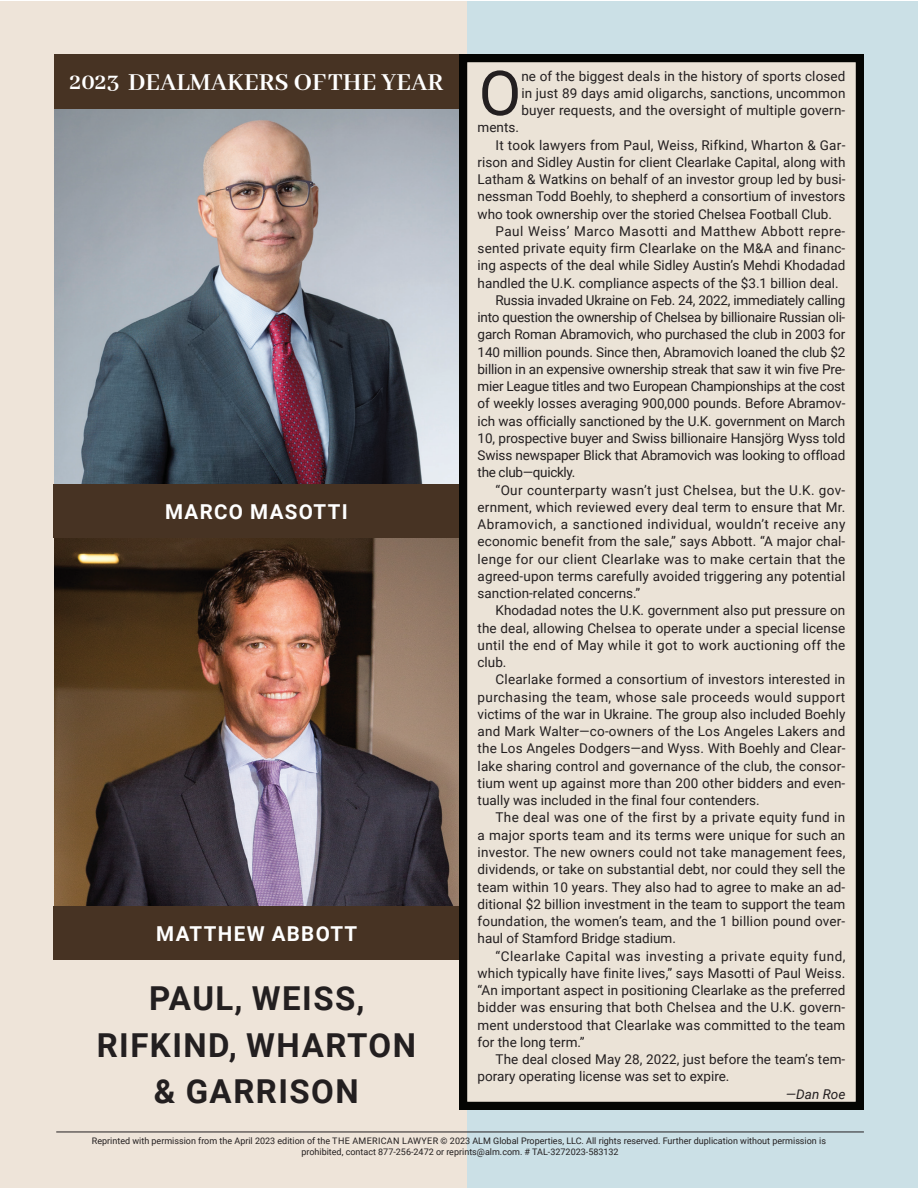
<style>
.page{position:relative;width:918px;height:1188px;background:#fff}
.page>*{position:absolute;margin:0;border:0;box-sizing:border-box;transform-origin:0 0}
.t1{font:62.1px "Roboto";color:#231f20}
.t2{font:700 33px/46.5px "Roboto";letter-spacing:.045em;color:#231f20;text-align:center}
.t3{font:700 26.55px "Abhaya Libre";color:#fff}
.t4{font:700 20.55px "Roboto";letter-spacing:.065em;color:#fff}
.t5{font:13.5px/17.2px "Roboto";letter-spacing:.005em;color:#231f20;text-align:justify}
.t6{font:13.5px "Roboto";letter-spacing:.025em;color:#231f20}
.t7{font:13.5px "Roboto";letter-spacing:-.02em;color:#231f20}
.t8{font:13.5px "Roboto";letter-spacing:.035em;color:#231f20}
.t9{font:13.5px "Roboto";letter-spacing:-.015em;color:#231f20}
.t10{font:13.5px "Roboto";letter-spacing:.03em;color:#231f20}
.t11{font:13.5px "Roboto";letter-spacing:-.025em;color:#231f20}
.t12{font:italic 13.5px "Roboto";color:#231f20}
.t13{font:9px/10.5px "Roboto";color:#231f20;text-align:center}
.s1{font-size:24.9px}
</style>
<div class="page">
<div style="left:466px;top:1px;width:452px;height:1186px;background:#cbe0e6"></div>
<div style="left:0;top:1px;width:466px;height:1186px;background:#eee4d9"></div>
<hr style="left:56px;top:1132px;width:808px;height:1px;background:#231f20">
<div style="left:54px;top:54px;width:405px;height:56px;background:#473323"></div>
<img style="left:54px;top:110px;width:405px;height:374px">
<img style="left:54px;top:538px;width:405px;height:368px">
<div style="left:54px;top:906px;width:405px;height:54px;background:#473323"></div>
<div style="left:54px;top:484px;width:405px;height:54px;background:#473323"></div>
<div style="left:459px;top:54px;width:405px;height:1056px;background:#ebe3d7;border:8px solid #040503"></div>
<h3 class="t3" style="left:70px;top:68px;width:375px"><span class="s1">2023</span> DEALMAKERS OF THE YEAR</h3>
<h3 class="t4" style="left:165px;top:497px;width:184px">MARCO MASOTTI</h3>
<h3 class="t4" style="left:156px;top:919px;width:203px">MATTHEW ABBOTT</h3>
<h2 class="t2" style="left:97px;top:974px;width:321px">PAUL, WEISS,<br>RIFKIND, WHARTON &amp; GARRISON</h2>
<h1 class="t1" style="left:479px;top:50px;width:44px">O</h1>
<p class="t5" style="left:521px;top:67px;width:326px">ne of the biggest deals in the history of sports closed in just 89 days amid oligarchs, sanctions, uncommon buyer requests, and the oversight of multiple govern-</p>
<p class="t5" style="left:478px;top:118px;width:43px">ments.</p>
<p class="t5" style="left:496px;top:136px;width:351px">It took lawyers from Paul, Weiss, Rifkind, Wharton &amp; Gar-</p>
<p class="t5" style="left:478px;top:153px;width:369px">rison and Sidley Austin for client Clearlake Capital, along with</p>
<p class="t5" style="left:478px;top:170px;width:369px">Latham &amp; Watkins on behalf of an investor group led by busi-</p>
<p class="t5" style="left:478px;top:187px;width:369px">nessman Todd Boehly, to shepherd a consortium of investors</p>
<p class="t5" style="left:478px;top:205px;width:356px">who took ownership over the storied Chelsea Football Club.</p>
<p class="t8" style="left:496px;top:222px;width:351px">Paul Weiss’ M arco M asotti and M atthew Abbott repre-</p>
<p class="t5" style="left:478px;top:239px;width:369px">sented private equity firm Clearlake on the M &amp;A and financ-</p>
<p class="t5" style="left:478px;top:256px;width:369px">ing aspects of the deal while Sidley Austin’s Mehdi Khodadad</p>
<p class="t5" style="left:478px;top:274px;width:363px">handled the U.K. compliance aspects of the $3.1 billion deal.</p>
<p class="t7" style="left:496px;top:291px;width:351px">Russia invaded Ukraine on Feb. 24, 2022, immediately calling</p>
<p class="t7" style="left:478px;top:308px;width:369px">into question the ownership of Chelsea by billionaire Russian oli-</p>
<p class="t5" style="left:478px;top:325px;width:369px">garch Roman Abramovich, who purchased the club in 2003 for</p>
<p class="t5" style="left:478px;top:343px;width:369px">140 million pounds. Since then, Abramovich loaned the club $2</p>
<p class="t9" style="left:478px;top:360px;width:369px">billion in an expensive ownership streak that saw it win five Pre-</p>
<p class="t7" style="left:478px;top:377px;width:369px">mier League titles and two European Championships at the cost</p>
<p class="t5" style="left:478px;top:394px;width:369px">of weekly losses averaging 900,000 pounds. Before Abramov-</p>
<p class="t5" style="left:478px;top:412px;width:369px">ich was officially sanctioned by the U.K. government on M arch</p>
<p class="t5" style="left:478px;top:429px;width:369px">10, prospective buyer and Swiss billionaire Hansjörg Wyss told</p>
<p class="t5" style="left:478px;top:446px;width:369px">Swiss newspaper Blick that Abramovich was looking to offload</p>
<p class="t11" style="left:478px;top:463px;width:99px">the club—quickly.</p>
<p class="t6" style="left:496px;top:480px;width:351px">“Our counterparty wasn’t just Chelsea, but the U.K. gov-</p>
<p class="t5" style="left:478px;top:498px;width:369px">ernment, which reviewed every deal term to ensure that M r.</p>
<p class="t10" style="left:478px;top:515px;width:369px">Abramovich, a sanctioned individual, wouldn’t receive any</p>
<p class="t5" style="left:478px;top:533px;width:369px">economic benefit from the sale,” says Abbott. “A major chal-</p>
<p class="t6" style="left:478px;top:549px;width:369px">lenge for our client Clearlake was to make certain that the</p>
<p class="t5" style="left:478px;top:567px;width:369px">agreed-upon terms carefully avoided triggering any potential</p>
<p class="t5" style="left:478px;top:584px;width:164px">sanction-related concerns.”</p>
<p class="t5" style="left:496px;top:602px;width:351px">Khodadad notes the U.K. government also put pressure on</p>
<p class="t5" style="left:478px;top:619px;width:369px">the deal, allowing Chelsea to operate under a special license</p>
<p class="t6" style="left:478px;top:636px;width:369px">until the end of May while it got to work auctioning off the</p>
<p class="t5" style="left:478px;top:653px;width:30px">club.</p>
<p class="t5" style="left:496px;top:671px;width:351px">Clearlake formed a consortium of investors interested in</p>
<p class="t6" style="left:478px;top:687px;width:369px">purchasing the team, whose sale proceeds would support</p>
<p class="t5" style="left:478px;top:705px;width:369px">victims of the war in Ukraine. The group also included Boehly</p>
<p class="t5" style="left:478px;top:722px;width:369px">and M ark Walter—co-owners of the Los Angeles Lakers and</p>
<p class="t5" style="left:478px;top:740px;width:369px">the Los Angeles Dodgers—and Wyss. With Boehly and Clear-</p>
<p class="t5" style="left:478px;top:757px;width:369px">lake sharing control and governance of the club, the consor-</p>
<p class="t5" style="left:478px;top:774px;width:369px">tium went up against more than 200 other bidders and even-</p>
<p class="t5" style="left:478px;top:791px;width:284px">tually was included in the final four contenders.</p>
<p class="t6" style="left:496px;top:808px;width:351px">The deal was one of the first by a private equity fund in</p>
<p class="t5" style="left:478px;top:826px;width:369px">a major sports team and its terms were unique for such an</p>
<p class="t5" style="left:478px;top:843px;width:369px">investor. The new owners could not take management fees,</p>
<p class="t5" style="left:478px;top:860px;width:369px">dividends, or take on substantial debt, nor could they sell the</p>
<p class="t5" style="left:478px;top:878px;width:369px">team within 10 years. They also had to agree to make an ad-</p>
<p class="t5" style="left:478px;top:895px;width:369px">ditional $2 billion investment in the team to support the team</p>
<p class="t5" style="left:478px;top:912px;width:369px">foundation, the women’s team, and the 1 billion pound over-</p>
<p class="t5" style="left:478px;top:929px;width:200px">haul of Stamford Bridge stadium.</p>
<p class="t8" style="left:496px;top:946px;width:351px">“Clearlake Capital was investing a private equity fund,</p>
<p class="t5" style="left:478px;top:964px;width:369px">which typically have finite lives,” says M asotti of Paul Weiss.</p>
<p class="t5" style="left:478px;top:981px;width:369px">“An important aspect in positioning Clearlake as the preferred</p>
<p class="t5" style="left:478px;top:998px;width:369px">bidder was ensuring that both Chelsea and the U.K. govern-</p>
<p class="t5" style="left:478px;top:1016px;width:369px">ment understood that Clearlake was committed to the team</p>
<p class="t5" style="left:478px;top:1033px;width:109px">for the long term.”</p>
<p class="t5" style="left:496px;top:1050px;width:351px">The deal closed M ay 28, 2022, just before the team’s tem-</p>
<p class="t5" style="left:478px;top:1067px;width:253px">porary operating license was set to expire.</p>
<p class="t12" style="left:786px;top:1084px;width:61px">—Dan Roe</p>
<p class="t13" style="left:92px;top:1135px;width:736px">Reprinted with permission from the April 2023 edition of the The Amer ican Lawyer © 2023 ALM Global Properties, LLC. All rights reserved. Further duplication without permission is prohibited, contact 877-256-2472 or reprints@alm.com. # TAL-3272023-583132</p>
</div>
